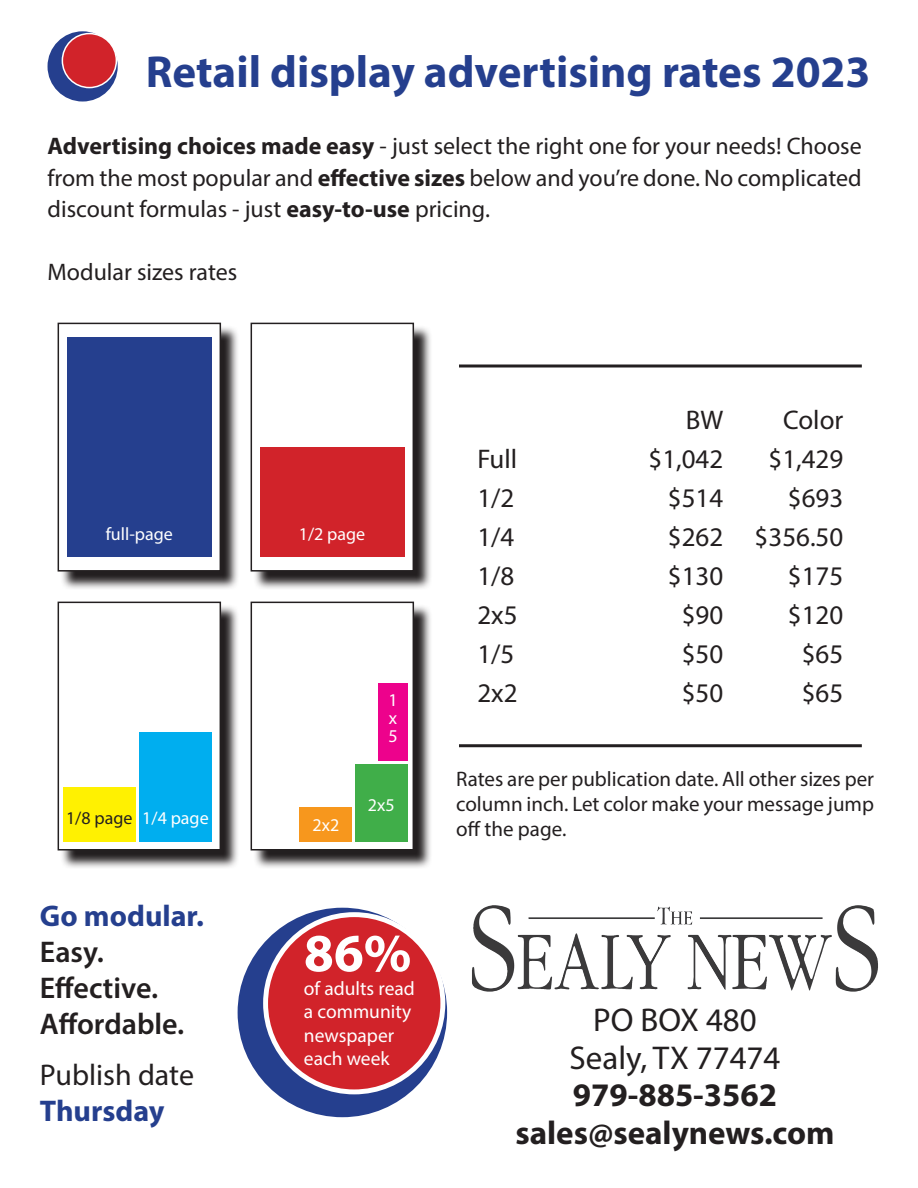
<style>
.page{position:relative;width:918px;height:1188px;background:#fff}
.page>*{position:absolute;margin:0;border:0;box-sizing:border-box;transform-origin:0 0}
.t1{font:700 54px "Myriad Pro";color:#fff}
.t2{font:700 45px "Myriad Pro";color:#253f8e}
.t3{font:700 33px "Myriad Pro";color:#231f20}
.t4{font:33px "Myriad Pro";color:#231f20}
.t5{font:600 30px "Myriad Pro";color:#231f20}
.t6{font:700 30px "Myriad Pro";color:#253f8e}
.t7{font:30px "Myriad Pro";color:#231f20}
.t8{font:27px "Myriad Pro";color:#231f20}
.t9{font:24px/31.5px "Myriad Pro";color:#231f20;text-align:justify}
.t10{font:21px/25.2px "Myriad Pro";color:#231f20;text-align:justify}
.t11{font:19.5px/23.4px "Myriad Pro";color:#fff}
.t12{font:18px "Myriad Pro";color:#fff}
.t13{font:18px "Myriad Pro";color:#231f20}
.s1{font-weight:700}
</style>
<div class="page">
<div style="left:48px;top:31px;width:70px;height:71px;background:#253f8e;border-radius:50%"></div>
<div style="left:62px;top:34px;width:54px;height:54px;background:#d1232a;border-radius:50%"></div>
<div style="left:62px;top:33px;width:55px;height:55px;border:2px solid #fff;border-radius:50%"></div>
<svg style="left:62px;top:325px;width:176px;height:264px;background:#7b797a"></svg>
<div style="left:58px;top:323px;width:162px;height:248px;background:#fff"></div>
<div style="left:58px;top:323px;width:163px;height:249px;border:2px solid #231f20"></div>
<svg style="left:255px;top:325px;width:176px;height:264px;background:#7b797a"></svg>
<div style="left:251px;top:323px;width:162px;height:248px;background:#fff"></div>
<div style="left:251px;top:323px;width:163px;height:249px;border:2px solid #231f20"></div>
<svg style="left:60px;top:604px;width:178px;height:264px;background:#7a7878"></svg>
<div style="left:58px;top:602px;width:162px;height:248px;background:#fff"></div>
<div style="left:58px;top:602px;width:163px;height:248px;border:2px solid #231f20"></div>
<svg style="left:253px;top:604px;width:178px;height:264px;background:#7a7878"></svg>
<div style="left:251px;top:602px;width:162px;height:248px;background:#fff"></div>
<div style="left:251px;top:602px;width:163px;height:248px;border:2px solid #231f20"></div>
<div style="left:68px;top:337px;width:144px;height:220px;background:#253f8e"></div>
<div style="left:260px;top:447px;width:144px;height:110px;background:#d1232a"></div>
<div style="left:139px;top:732px;width:72px;height:110px;background:#00aeef"></div>
<div style="left:63px;top:787px;width:72px;height:55px;background:#fff101"></div>
<div style="left:355px;top:764px;width:53px;height:78px;background:#40ae49"></div>
<svg style="left:459px;top:364px;width:403px;height:4px;background:#595657"></svg>
<hr style="left:459px;top:744px;width:403px;height:3px;background:#231f20">
<div style="left:238px;top:908px;width:209px;height:209px;background:#253f8e;border-radius:50%"></div>
<div style="left:266px;top:915px;width:177px;height:177px;background:#d1232a;border-radius:50%"></div>
<div style="left:263px;top:912px;width:182px;height:182px;border:5px solid #fff;border-radius:50%"></div>
<div style="left:300px;top:807px;width:52px;height:35px;background:#f7971d"></div>
<div style="left:378px;top:683px;width:30px;height:77px;background:#ed028c"></div>
<img style="left:835px;top:905px;width:42px;height:87px">
<p class="t2" style="left:146px;top:42px;width:726px">Retail display advertising rates 2023</p>
<p class="t9" style="left:48px;top:130px;width:816px"><span class="s1">Advertising choices made easy</span> - just select the right one for your needs! Choose from the most popular and <span class="s1">effective sizes</span> below and you’re done. No complicated discount formulas - just <span class="s1">easy-to-use</span> pricing.</p>
<p class="t9" style="left:48px;top:256px;width:191px">Modular sizes rates</p>
<p class="t12" style="left:106px;top:523px;width:69px">full-page</p>
<p class="t12" style="left:299px;top:523px;width:68px">1/2 page</p>
<p class="t12" style="left:388px;top:688px;width:11px">1</p>
<p class="t12" style="left:389px;top:706px;width:10px">x</p>
<p class="t12" style="left:388px;top:724px;width:11px">5</p>
<p class="t13" style="left:66px;top:807px;width:68px">1/8 page</p>
<p class="t12" style="left:142px;top:807px;width:68px">1/4 page</p>
<p class="t6" style="left:40px;top:896px;width:165px">Go modular.</p>
<p class="t5" style="left:40px;top:933px;width:65px">Easy.</p>
<p class="t5" style="left:40px;top:969px;width:120px">Effective.</p>
<p class="t5" style="left:40px;top:1005px;width:146px">Affordable.</p>
<p class="t7" style="left:40px;top:1057px;width:156px">Publish date</p>
<p class="t6" style="left:40px;top:1092px;width:126px">Thursday</p>
<p class="t12" style="left:313px;top:814px;width:28px">2x2</p>
<p class="t12" style="left:368px;top:794px;width:28px">2x5</p>
<p class="t1" style="left:304px;top:918px;width:109px">86%</p>
<p class="t11" style="left:304px;top:976px;width:112px">of adults read a community newspaper each week</p>
<p class="t8" style="left:686px;top:404px;width:39px">BW</p>
<p class="t8" style="left:783px;top:404px;width:62px">Color</p>
<p class="t8" style="left:477px;top:443px;width:41px">Full</p>
<p class="t8" style="left:649px;top:443px;width:76px">$1,042</p>
<p class="t8" style="left:769px;top:443px;width:76px">$1,429</p>
<p class="t8" style="left:477px;top:482px;width:38px">1/2</p>
<p class="t8" style="left:668px;top:482px;width:57px">$514</p>
<p class="t8" style="left:788px;top:482px;width:57px">$693</p>
<p class="t8" style="left:477px;top:521px;width:38px">1/4</p>
<p class="t8" style="left:668px;top:521px;width:177px">$262 $356.50</p>
<p class="t8" style="left:477px;top:560px;width:38px">1/8</p>
<p class="t8" style="left:668px;top:560px;width:57px">$130</p>
<p class="t8" style="left:788px;top:560px;width:57px">$175</p>
<p class="t8" style="left:477px;top:599px;width:42px">2x5</p>
<p class="t8" style="left:682px;top:599px;width:43px">$90</p>
<p class="t8" style="left:788px;top:599px;width:57px">$120</p>
<p class="t8" style="left:477px;top:638px;width:38px">1/5</p>
<p class="t8" style="left:682px;top:638px;width:43px">$50</p>
<p class="t8" style="left:802px;top:638px;width:43px">$65</p>
<p class="t8" style="left:477px;top:677px;width:42px">2x2</p>
<p class="t8" style="left:682px;top:677px;width:43px">$50</p>
<p class="t8" style="left:802px;top:677px;width:43px">$65</p>
<p class="t10" style="left:456px;top:766px;width:419px">Rates are per publication date. All other sizes per column inch. Let color make your message jump off the page.</p>
<p class="t4" style="left:593px;top:1000px;width:165px">PO BOX 480</p>
<p class="t4" style="left:569px;top:1037px;width:213px">Sealy, TX 77474</p>
<p class="t3" style="left:573px;top:1073px;width:206px">979-885-3562</p>
<p class="t3" style="left:515px;top:1111px;width:321px">sales@sealynews.com</p>
</div>
